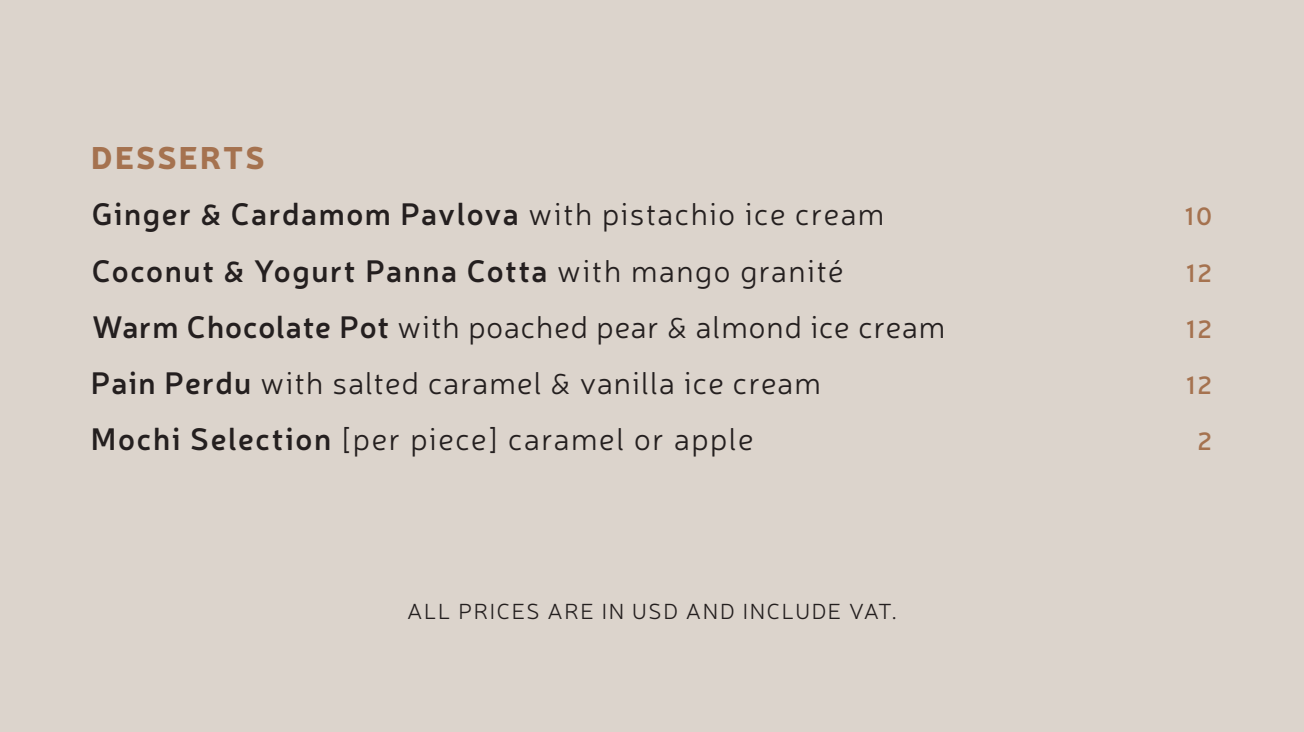
<style>
.page{position:relative;width:1304px;height:732px;background:#dcd4cc}
.page>*{position:absolute;margin:0;border:0;box-sizing:border-box;transform-origin:0 0}
.t1{font:600 31px/56.2px "Neris";letter-spacing:.05em;color:#241f1f}
.t2{font:300 31px/56.2px "Neris";letter-spacing:.035em;color:#241f1f}
.t3{font:300 31px "Neris";letter-spacing:.055em;color:#241f1f}
.t4{font:600 25px "Neris";letter-spacing:.1em;color:#a5724f}
.t5{font:300 22px "Neris";letter-spacing:.075em;color:#241f1f}
.s1{font-weight:900;color:#a5724f}
.s2{font-size:29px}
.s3{font-weight:300}
.s4{font-weight:600}
</style>
<div class="page">
<p class="t1" style="left:91px;top:128px;width:795px"><span class="s1">DESSERTS<br></span>Ginger <span class="s2">&amp;</span> Cardamom Pavlova <span class="s3">with pistachio ice cream</span></p>
<p class="t1" style="left:92px;top:241px;width:753px">Coconut <span class="s2">&amp;</span> Yogurt Panna Cotta <span class="s3">with mango granité</span></p>
<p class="t2" style="left:91px;top:298px;width:856px"><span class="s4">Warm Chocolate Pot</span> with poached pear <span class="s2">&amp;</span> almond ice cream<br><span class="s4">Pain Perdu</span> with salted caramel <span class="s2">&amp;</span> vanilla ice cream</p>
<p class="t3" style="left:91px;top:420px;width:664px"><span class="s4">Mochi Selection</span> [per piece] caramel or apple</p>
<p class="t5" style="left:407px;top:597px;width:491px">ALL PRICES ARE IN USD AND INCLUDE VAT.</p>
<p class="t4" style="left:1185px;top:199px;width:29px">10</p>
<p class="t4" style="left:1186px;top:255px;width:27px">12</p>
<p class="t4" style="left:1186px;top:312px;width:27px">12</p>
<p class="t4" style="left:1186px;top:368px;width:27px">12</p>
<p class="t4" style="left:1198px;top:424px;width:16px">2</p>
</div>
